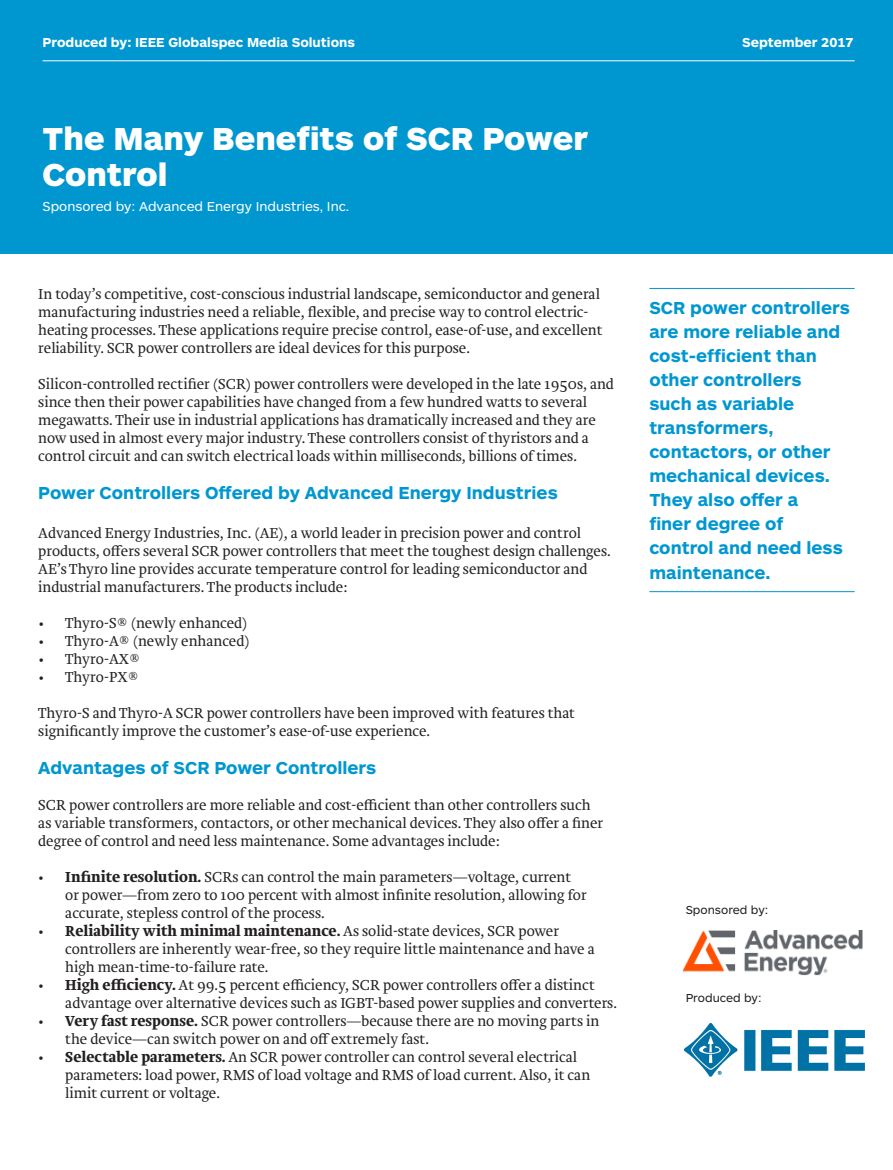
<style>
.page{position:relative;width:893px;height:1170px;background:#fff}
.page>*{position:absolute;margin:0;border:0;box-sizing:border-box;transform-origin:0 0}
.CoverTitle{font:900 33px/36px "ARS Maquette Pro";color:#fff}
.quotes{font:700 18px/24px "ARS Maquette Pro";color:#0097d1}
.subhead{font:700 18px "ARS Maquette Pro";color:#0097d1}
.body_copy{font:300 15px/18px "Brioni Std";color:#231f20}
.AuthorName{font:13.5px "ARS Maquette Pro";color:#fff}
.BusinessLineCover{font:700 13.5px "ARS Maquette Pro";color:#fff}
.CoverDate{font:700 13.5px "ARS Maquette Pro";color:#fff}
.sidebar_head{font:12px "ARS Maquette Pro";color:#231f20}
.s1{font-weight:700}
</style>
<div class="page">
<hr style="left:649px;top:288px;width:206px;height:1px;background:#0097d1">
<hr style="left:649px;top:591px;width:206px;height:1px;background:#0097d1">
<div style="left:0;top:0;width:893px;height:253px;background:#0097d1"></div>
<hr style="left:43px;top:60px;width:812px;height:1px;background:#fff">
<img style="left:682px;top:930px;width:181px;height:45px">
<img style="left:685px;top:1023px;width:180px;height:54px">
<p class="BusinessLineCover" style="left:43px;top:34px;width:314px">Produced by: IEEE Globalspec Media Solutions</p>
<p class="CoverDate" style="left:742px;top:33px;width:113px">September 2017</p>
<p class="CoverTitle" style="left:43px;top:119px;width:547px">The Many Benefits of SCR Power<br>Control</p>
<p class="AuthorName" style="left:43px;top:197px;width:308px">Sponsored by: Advanced Energy Industries, Inc.</p>
<p class="body_copy" style="left:38px;top:285px;width:566px">In today’s competitive, cost-conscious industrial landscape, semiconductor and general manufacturing industries need a reliable, flexible, and precise way to control electric&shy;heating processes. These applications require precise control, ease-of-use, and excellent reliability. SCR power controllers are ideal devices for this purpose.</p>
<p class="body_copy" style="left:38px;top:375px;width:577px">Silicon-controlled rectifier (SCR) power controllers were developed in the late 1950s, and since then their power capabilities have changed from a few hundred watts to several megawatts. Their use in industrial applications has dramatically increased and they are now used in almost every major industry. These controllers consist of thyristors and a control circuit and can switch electrical loads within milliseconds, billions of times.</p>
<p class="subhead" style="left:38px;top:480px;width:521px">Power Controllers Offered by Advanced Energy Industries</p>
<p class="body_copy" style="left:38px;top:524px;width:574px">Advanced Energy Industries, Inc. (AE), a world leader in precision power and control products, offers several SCR power controllers that meet the toughest design challenges.<br>AE’s Thyro line provides accurate temperature control for leading semiconductor and industrial manufacturers. The products include:</p>
<p class="body_copy" style="left:38px;top:614px;width:211px">• Thyro-S® (newly enhanced)</p>
<p class="body_copy" style="left:38px;top:632px;width:213px">• Thyro-A® (newly enhanced)</p>
<p class="body_copy" style="left:38px;top:650px;width:103px">• Thyro-AX®</p>
<p class="body_copy" style="left:38px;top:668px;width:102px">• Thyro-PX®</p>
<p class="body_copy" style="left:38px;top:704px;width:538px">Thyro-S and Thyro-A SCR power controllers have been improved with features that significantly improve the customer’s ease-of-use experience.</p>
<p class="subhead" style="left:38px;top:755px;width:340px">Advantages of SCR Power Controllers</p>
<p class="body_copy" style="left:38px;top:796px;width:566px">SCR power controllers are more reliable and cost-efficient than other controllers such as variable transformers, contactors, or other mechanical devices. They also offer a finer degree of control and need less maintenance. Some advantages include:</p>
<p class="body_copy" style="left:65px;top:868px;width:523px;text-indent:-27px"><span class="s1">• Infinite resolution.</span> SCRs can control the main parameters—voltage, current or power—from zero to 100 percent with almost infinite resolution, allowing for accurate, stepless control of the process.</p>
<p class="body_copy" style="left:65px;top:922px;width:531px;text-indent:-27px"><span class="s1">• Reliability with minimal maintenance.</span> As solid-state devices, SCR power controllers are inherently wear-free, so they require little maintenance and have a high mean-time-to-failure rate.</p>
<p class="body_copy" style="left:65px;top:976px;width:553px;text-indent:-27px"><span class="s1">• High efficiency.</span> At 99.5 percent efficiency, SCR power controllers offer a distinct advantage over alternative devices such as IGBT-based power supplies and converters.</p>
<p class="body_copy" style="left:65px;top:1012px;width:536px;text-indent:-27px"><span class="s1">• Very fast response.</span> SCR power controllers—because there are no moving parts in the device—can switch power on and off extremely fast.</p>
<p class="body_copy" style="left:65px;top:1048px;width:526px;text-indent:-27px"><span class="s1">• Selectable parameters.</span> An SCR power controller can control several electrical parameters: load power, RMS of load voltage and RMS of load current. Also, it can limit current or voltage.</p>
<p class="quotes" style="left:649px;top:295px;width:202px">SCR power controllers are more reliable and cost-efficient than other controllers<br>such as variable transformers, contactors, or other mechanical devices.<br>They also offer a<br>finer degree of control and need less maintenance.</p>
<p class="sidebar_head" style="left:686px;top:902px;width:84px">Sponsored by:</p>
<p class="sidebar_head" style="left:686px;top:990px;width:77px">Produced by:</p>
</div>
